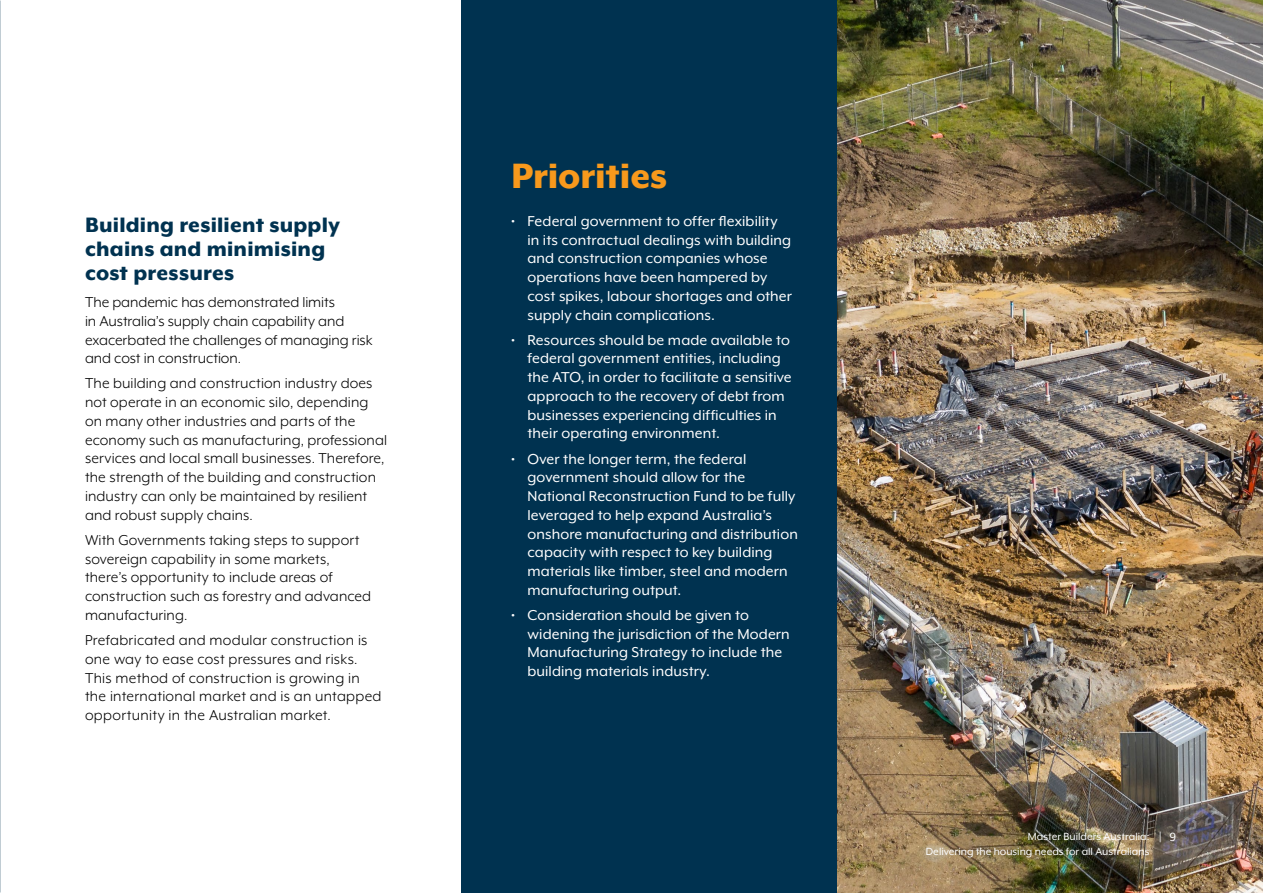
<style>
.page{position:relative;width:1263px;height:893px;background:#fff}
.page>*{position:absolute;margin:0;border:0;box-sizing:border-box;transform-origin:0 0}
.Title_yellow{font:800 40.5px "Mr Eaves XL Mod OT";color:#f8991c}
.Body_-_title{font:800 24px/24px "Mr Eaves XL Mod OT";letter-spacing:.01em;color:#003250}
.t1{font:16.5px/18.8px "Mr Eaves XL Mod OT";letter-spacing:.005em;color:#fff}
.Body{font:16.5px/18.8px "Mr Eaves XL Mod OT";letter-spacing:.005em;color:#000}
.Header{font:13.5px "Mr Eaves XL Mod OT";color:#fff}
.Header_-_title{font:12px "Mr Eaves XL Mod OT";color:#fff}
</style>
<div class="page">
<img style="left:836px;top:0;width:427px;height:893px">
<div style="left:461px;top:0;width:375px;height:893px;background:#003250"></div>
<p class="Body_-_title" style="left:85px;top:213px;width:256px">Building resilient supply chains and minimising cost pressures</p>
<p class="Body" style="left:85px;top:293px;width:289px">The pandemic has demonstrated limits<br>in Australia’s supply chain capability and exacerbated the challenges of managing risk and cost in construction.</p>
<p class="Body" style="left:85px;top:374px;width:303px">The building and construction industry does not operate in an economic silo, depending on many other industries and parts of the economy such as manufacturing, professional services and local small businesses. Therefore, the strength of the building and construction industry can only be maintained by resilient and robust supply chains.</p>
<p class="Body" style="left:85px;top:530px;width:288px">With Governments taking steps to support sovereign capability in some markets, there’s opportunity to include areas of construction such as forestry and advanced manufacturing.</p>
<p class="Body" style="left:85px;top:631px;width:298px">Prefabricated and modular construction is one way to ease cost pressures and risks.<br>This method of construction is growing in the international market and is an untapped opportunity in the Australian market.</p>
<p class="Title_yellow" style="left:511px;top:155px;width:158px">Priorities</p>
<p class="t1" style="left:527px;top:211px;width:266px;text-indent:-16px">• Federal government to offer flexibility in its contractual dealings with building and construction companies whose operations have been hampered by cost spikes, labour shortages and other supply chain complications.</p>
<p class="t1" style="left:527px;top:330px;width:266px;text-indent:-16px">• Resources should be made available to federal government entities, including the ATO, in order to facilitate a sensitive approach to the recovery of debt from businesses experiencing difficulties in their operating environment.</p>
<p class="t1" style="left:527px;top:449px;width:272px;text-indent:-16px">• Over the longer term, the federal government should allow for the National Reconstruction Fund to be fully leveraged to help expand Australia’s onshore manufacturing and distribution capacity with respect to key building materials like timber, steel and modern manufacturing output.</p>
<p class="t1" style="left:527px;top:606px;width:264px;text-indent:-16px">• Consideration should be given to widening the jurisdiction of the Modern Manufacturing Strategy to include the building materials industry.</p>
<p class="Header_-_title" style="left:1028px;top:831px;width:123px">Master Builders Australia:</p>
<p class="Header" style="left:1159px;top:831px;width:19px">| 9</p>
<p class="Header_-_title" style="left:926px;top:845px;width:225px">Delivering the housing needs for all Australians</p>
</div>
